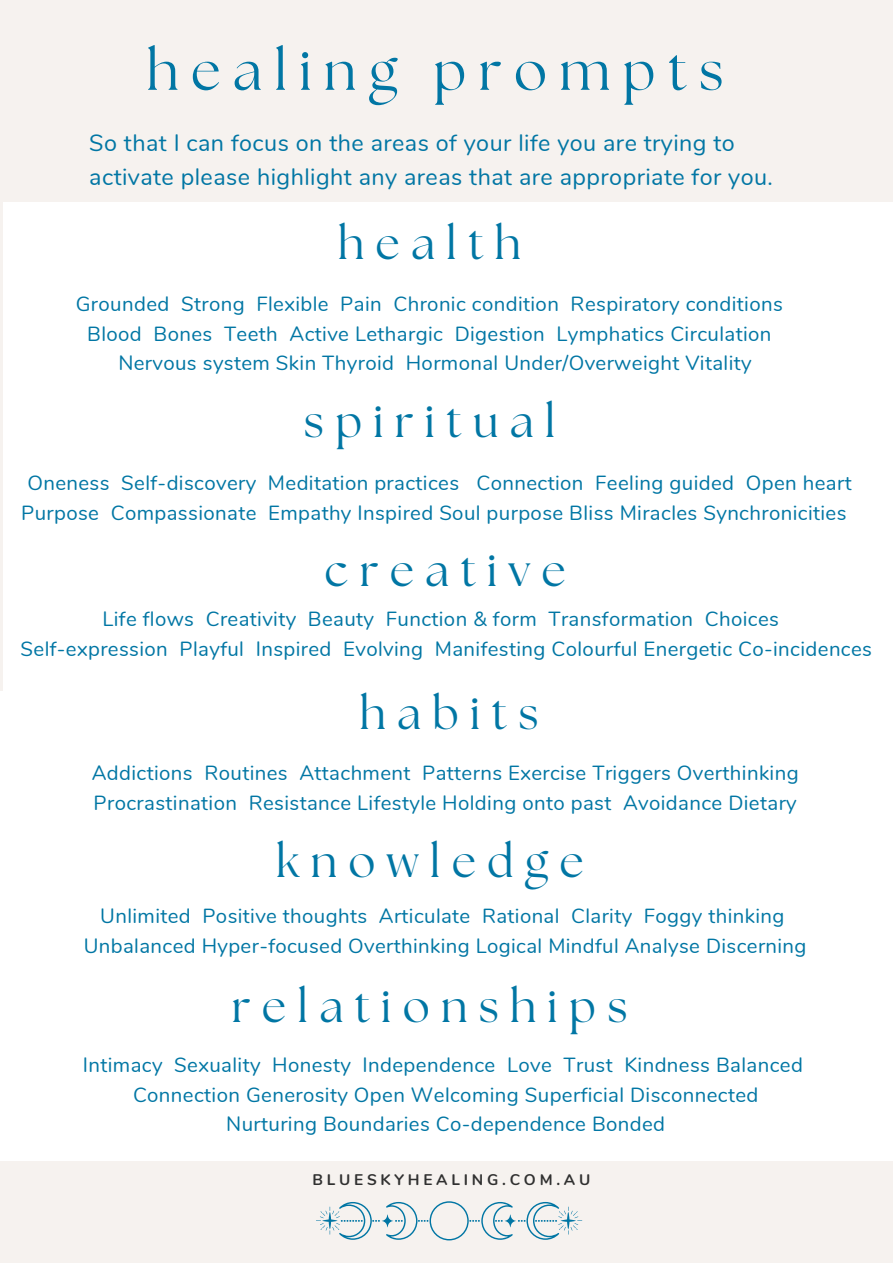
<style>
.page{position:relative;width:893px;height:1264px;background:#fff}
.page>*{position:absolute;margin:0;border:0;box-sizing:border-box;transform-origin:0 0}
.t1{font:55.5px "The Seasons";letter-spacing:.215em;color:#0176a4}
.t2{font:45.3px "The Seasons";letter-spacing:.245em;color:#0176a4}
.t3{font:45.15px "The Seasons";letter-spacing:.245em;color:#0176a4}
.t4{font:23.25px/33.9px "Nunito";letter-spacing:.02em;color:#0176a4}
.t5{font:20.4px/29.5px "Nunito";letter-spacing:.02em;color:#0176a4;text-align:center}
.t6{font:700 15.45px "Nunito";letter-spacing:.245em;color:#303030}
</style>
<div class="page">
<div style="left:0;top:0;width:892px;height:1262px;background:#f6f2ef"></div>
<div style="left:0;top:691px;width:892px;height:470px;background:#fff"></div>
<div style="left:4px;top:202px;width:888px;height:496px;background:#fff"></div>
<svg style="left:316px;top:1201px;width:266px;height:39px"></svg>
<p class="t1" style="left:147px;top:45px;width:578px">healing prompts</p>
<p class="t4" style="left:89px;top:126px;width:685px">So that I can focus on the areas of your life you are trying to activate please highlight any areas that are appropriate for you.</p>
<p class="t3" style="left:338px;top:222px;width:184px">health</p>
<p class="t5" style="left:76px;top:290px;width:708px">Grounded Strong Flexible Pain Chronic condition Respiratory conditions<br>Blood Bones Teeth Active Lethargic Digestion Lymphatics Circulation<br>Nervous system Skin Thyroid Hormonal Under/Overweight Vitality</p>
<p class="t3" style="left:304px;top:400px;width:253px">spiritual</p>
<p class="t5" style="left:21px;top:468px;width:831px">Oneness Self-discovery Meditation practices Connection Feeling guided Open heart<br>Purpose Compassionate Empathy Inspired Soul purpose Bliss Miracles Synchronicities</p>
<p class="t3" style="left:324px;top:550px;width:242px">creative</p>
<p class="t5" style="left:102px;top:605px;width:678px">Life flows Creativity Beauty Function &amp; form Transformation Choices</p>
<p class="t5" style="left:21px;top:634px;width:852px">Self-expression Playful Inspired Evolving Manifesting Colourful Energetic Co-incidences</p>
<p class="t3" style="left:359px;top:693px;width:180px">habits</p>
<p class="t5" style="left:92px;top:758px;width:708px">Addictions Routines Attachment Patterns Exercise Triggers Overthinking</p>
<p class="t5" style="left:94px;top:788px;width:704px">Procrastination Resistance Lifestyle Holding onto past Avoidance Dietary</p>
<p class="t3" style="left:276px;top:841px;width:309px">knowledge</p>
<p class="t5" style="left:100px;top:901px;width:685px">Unlimited Positive thoughts Articulate Rational Clarity Foggy thinking</p>
<p class="t5" style="left:84px;top:931px;width:724px">Unbalanced Hyper-focused Overthinking Logical Mindful Analyse Discerning</p>
<p class="t2" style="left:232px;top:985px;width:397px">relationships</p>
<p class="t5" style="left:83px;top:1050px;width:721px">Intimacy Sexuality Honesty Independence Love Trust Kindness Balanced</p>
<p class="t5" style="left:133px;top:1080px;width:627px">Connection Generosity Open Welcoming Superficial Disconnected</p>
<p class="t5" style="left:226px;top:1109px;width:440px">Nurturing Boundaries Co-dependence Bonded</p>
<p class="t6" style="left:312px;top:1168px;width:279px">BLUESKYHEALING.COM.AU</p>
</div>
